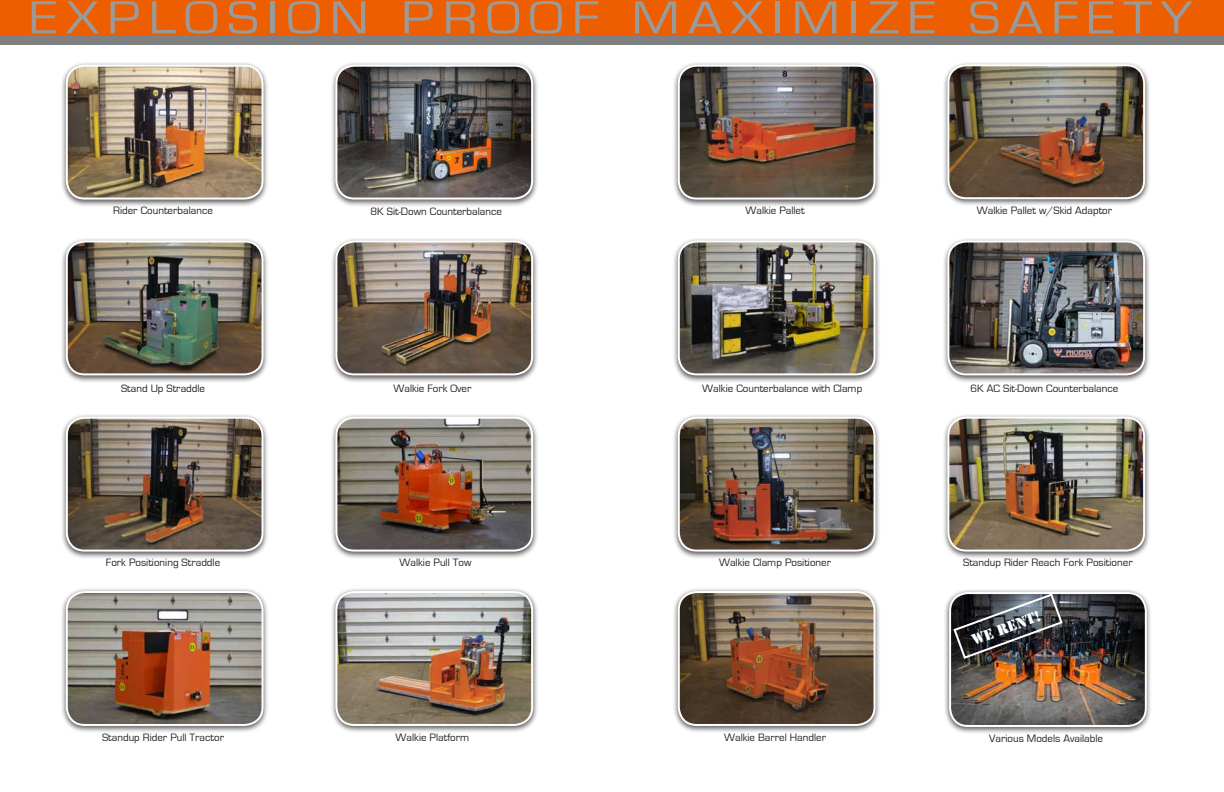
<style>
.page{position:relative;width:1224px;height:792px;background:#fff}
.page>*{position:absolute;margin:0;border:0;box-sizing:border-box;transform-origin:0 0}
.t1{font:48px "Eurostile";color:#9a9a9a;scale:1.17 1}
.t2{font:14px "Stencil Std";color:#fff}
.t3{font:11px "Eurostile";color:#231f20}
</style>
<div class="page">
<div style="left:0;top:30px;width:626px;height:15px;background:#808080"></div>
<div style="left:0;top:0;width:621px;height:36px;background:#ec5e00"></div>
<div style="left:944px;top:589px;width:208px;height:146px;background:#231f20;opacity:.75"></div>
<img style="left:950px;top:593px;width:196px;height:133px">
<div style="left:949px;top:592px;width:198px;height:135px;border:2px solid #fff;border-radius:18px"></div>
<div style="left:330px;top:237px;width:209px;height:146px;background:#231f20;opacity:.75"></div>
<img style="left:336px;top:242px;width:196px;height:132px">
<div style="left:335px;top:241px;width:198px;height:134px;border:2px solid #fff;border-radius:18px"></div>
<div style="left:330px;top:413px;width:209px;height:146px;background:#231f20;opacity:.75"></div>
<img style="left:336px;top:418px;width:196px;height:133px">
<div style="left:335px;top:417px;width:198px;height:135px;border:2px solid #fff;border-radius:18px"></div>
<div style="left:330px;top:588px;width:209px;height:146px;background:#231f20;opacity:.75"></div>
<img style="left:336px;top:592px;width:196px;height:133px">
<div style="left:335px;top:591px;width:198px;height:135px;border:2px solid #fff;border-radius:18px"></div>
<div style="left:60px;top:61px;width:209px;height:146px;background:#231f20;opacity:.75"></div>
<img style="left:67px;top:66px;width:196px;height:133px">
<div style="left:66px;top:65px;width:198px;height:135px;border:2px solid #fff;border-radius:18px"></div>
<div style="left:60px;top:237px;width:209px;height:146px;background:#231f20;opacity:.75"></div>
<img style="left:67px;top:242px;width:196px;height:132px">
<div style="left:66px;top:241px;width:198px;height:134px;border:2px solid #fff;border-radius:18px"></div>
<div style="left:60px;top:413px;width:209px;height:146px;background:#231f20;opacity:.75"></div>
<img style="left:68px;top:418px;width:195px;height:133px">
<div style="left:66px;top:417px;width:198px;height:135px;border:2px solid #fff;border-radius:18px"></div>
<div style="left:60px;top:588px;width:209px;height:146px;background:#231f20;opacity:.75"></div>
<img style="left:67px;top:592px;width:196px;height:133px">
<div style="left:66px;top:591px;width:198px;height:135px;border:2px solid #fff;border-radius:18px"></div>
<div style="left:594px;top:30px;width:630px;height:15px;background:#808080"></div>
<div style="left:594px;top:0;width:630px;height:36px;background:#ec5e00"></div>
<div style="left:942px;top:61px;width:209px;height:146px;background:#231f20;opacity:.75"></div>
<img style="left:948px;top:65px;width:196px;height:133px">
<div style="left:947px;top:64px;width:198px;height:135px;border:2px solid #fff;border-radius:18px"></div>
<div style="left:942px;top:237px;width:209px;height:146px;background:#231f20;opacity:.75"></div>
<img style="left:948px;top:242px;width:196px;height:132px">
<div style="left:947px;top:241px;width:198px;height:134px;border:2px solid #fff;border-radius:18px"></div>
<div style="left:942px;top:413px;width:209px;height:146px;background:#231f20;opacity:.75"></div>
<img style="left:948px;top:418px;width:196px;height:133px">
<div style="left:947px;top:417px;width:198px;height:135px;border:2px solid #fff;border-radius:18px"></div>
<div style="left:672px;top:61px;width:209px;height:146px;background:#231f20;opacity:.75"></div>
<img style="left:679px;top:66px;width:196px;height:133px">
<div style="left:678px;top:65px;width:198px;height:135px;border:2px solid #fff;border-radius:18px"></div>
<div style="left:672px;top:237px;width:209px;height:146px;background:#231f20;opacity:.75"></div>
<img style="left:679px;top:242px;width:196px;height:132px">
<div style="left:678px;top:241px;width:198px;height:134px;border:2px solid #fff;border-radius:18px"></div>
<div style="left:672px;top:413px;width:209px;height:146px;background:#231f20;opacity:.75"></div>
<img style="left:679px;top:418px;width:196px;height:133px">
<div style="left:678px;top:417px;width:198px;height:135px;border:2px solid #fff;border-radius:18px"></div>
<div style="left:672px;top:588px;width:209px;height:146px;background:#231f20;opacity:.75"></div>
<img style="left:679px;top:592px;width:196px;height:133px">
<div style="left:678px;top:591px;width:198px;height:135px;border:2px solid #fff;border-radius:18px"></div>
<div style="left:330px;top:61px;width:209px;height:146px;background:#231f20;opacity:.75"></div>
<img style="left:336px;top:66px;width:196px;height:131px">
<div style="left:335px;top:65px;width:198px;height:135px;border:2px solid #fff;border-radius:18px"></div>
<img style="left:952px;top:592px;width:112px;height:68px">
<h1 class="t1" style="left:30px;top:-8px;width:33px">EXPLOSION</h1>
<h1 class="t1" style="left:401px;top:-8px;width:35px">PROOF</h1>
<h1 class="t1" style="left:632px;top:-8px;width:33px">MAXIMIZE</h1>
<h1 class="t1" style="left:969px;top:-8px;width:33px">SAFETY</h1>
<p class="t3" style="left:113px;top:205px;width:101px">Rider Counterbalance</p>
<p class="t3" style="left:370px;top:205px;width:133px">8K Sit-Down Counterbalance</p>
<p class="t3" style="left:745px;top:205px;width:61px">Walkie Pallet</p>
<p class="t3" style="left:977px;top:205px;width:137px">Walkie Pallet w/Skid Adaptor</p>
<p class="t3" style="left:121px;top:382px;width:86px">Stand Up Straddle</p>
<p class="t3" style="left:393px;top:382px;width:80px">Walkie Fork Over</p>
<p class="t3" style="left:702px;top:382px;width:161px">Walkie Counterbalance with Clamp</p>
<p class="t3" style="left:971px;top:382px;width:149px">6K AC Sit-Down Counterbalance</p>
<p class="t3" style="left:106px;top:557px;width:116px">Fork Positioning Straddle</p>
<p class="t3" style="left:400px;top:557px;width:73px">Walkie Pull Tow</p>
<p class="t3" style="left:719px;top:557px;width:114px">Walkie Clamp Positioner</p>
<p class="t3" style="left:963px;top:557px;width:171px">Standup Rider Reach Fork Positioner</p>
<p class="t2" style="left:969px;top:632px;width:73px;rotate:-20deg">We RENT!</p>
<p class="t3" style="left:102px;top:731px;width:124px">Standup Rider Pull Tractor</p>
<p class="t3" style="left:396px;top:731px;width:75px">Walkie Platform</p>
<p class="t3" style="left:724px;top:731px;width:104px">Walkie Barrel Handler</p>
<p class="t3" style="left:989px;top:733px;width:115px">Various Models Available</p>
</div>
